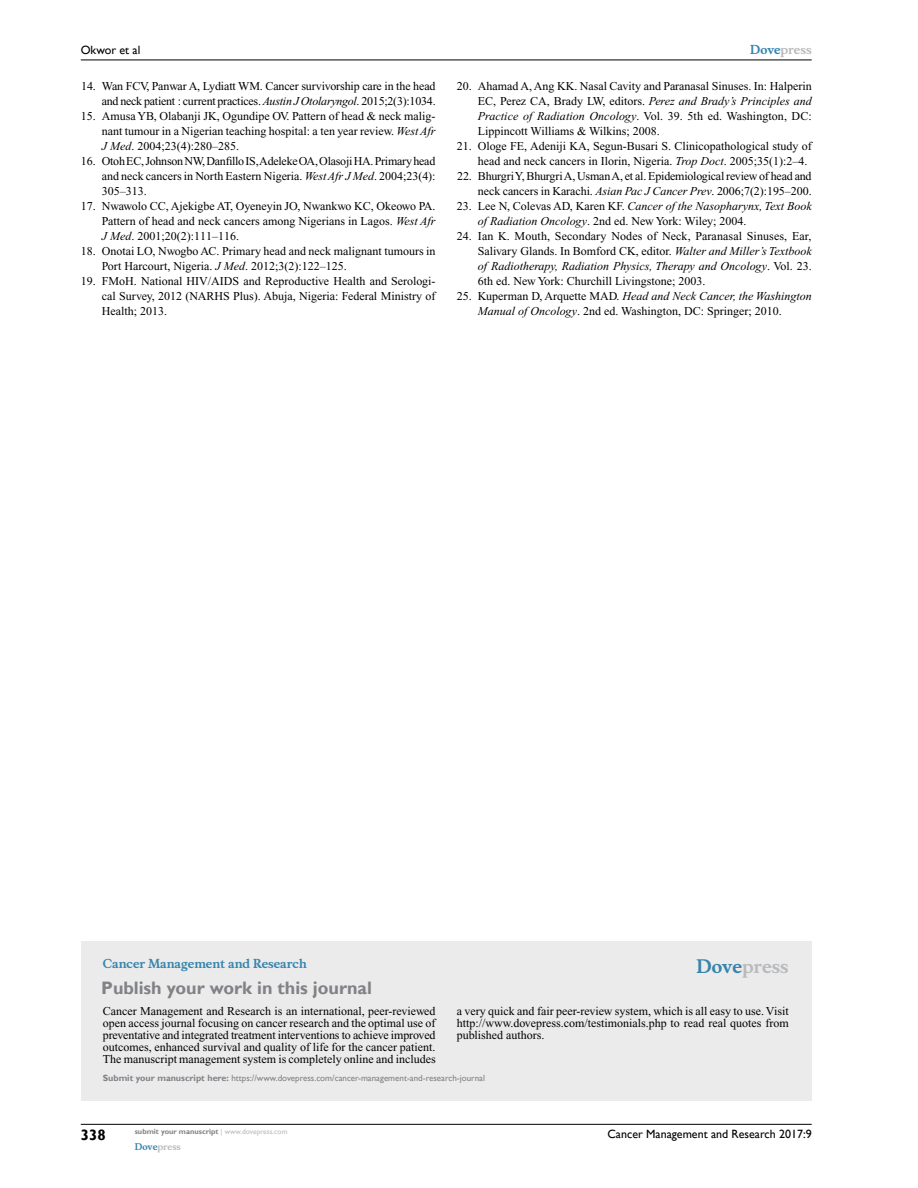
<style>
.page{position:relative;width:918px;height:1188px;background:#fff}
.page>*{position:absolute;margin:0;border:0;box-sizing:border-box;transform-origin:0 0}
.t1{font:700 18px "Gill Sans";color:#808285}
.t2{font:700 18px "Musee";color:#b8babc}
.t3{font:700 15px "Gill Sans";color:#000}
.t4{font:12px/15px "Times New Roman";color:#000;text-align:justify}
.t5{font:12px "Gill Sans";color:#000}
.t6{font:700 12px "Musee";color:#3785ad}
.t7{font:700 12px "Musee";color:#b8babc}
.t8{font:9px "Gill Sans";color:#808285}
.t9{font:700 9px "Musee";color:#b8babc}
.t10{font:700 7.5px "Gill Sans";color:#808285}
.s1{font-style:italic}
.s2{color:#3785ad}
.s3{font-weight:700}
.s4{font-weight:400;color:#b8babc}
</style>
<div class="page">
<div style="left:81px;top:941px;width:731px;height:160px;background:#ebebec"></div>
<hr style="left:81px;top:1124px;width:731px;height:1px;background:#000">
<hr style="left:81px;top:60px;width:731px;height:1px;background:#000">
<p class="t5" style="left:81px;top:43px;width:61px">Okwor et al</p>
<p class="t4" style="left:81px;top:79px;width:356px;text-align:right">14. Wan FCV, Panwar A, Lydiatt WM. Cancer survivorship care in the head and neck patient : current practices. <span class="s1">Austin J Otolaryngol</span>. 2015;2(3):1034.</p>
<p class="t4" style="left:102px;top:109px;width:335px;text-indent:-21px">15. Amusa YB, Olabanji JK, Ogundipe OV. Pattern of head &amp; neck malig&shy;nant tumour in a Nigerian teaching hospital: a ten year review. <span class="s1">West Afr J Med</span>. 2004;23(4):280–285.</p>
<p class="t4" style="left:102px;top:154px;width:335px;text-indent:-21px">16. Otoh EC, Johnson NW, Danfillo IS, Adeleke OA, Olasoji HA. Primary head and neck cancers in North Eastern Nigeria. <span class="s1">West Afr J Med</span>. 2004;23(4):<br>305–313.</p>
<p class="t4" style="left:102px;top:199px;width:335px;text-indent:-21px">17. Nwawolo CC, Ajekigbe AT, Oyeneyin JO, Nwankwo KC, Okeowo PA.<br>Pattern of head and neck cancers among Nigerians in Lagos. <span class="s1">West Afr J Med</span>. 2001;20(2):111–116.</p>
<p class="t4" style="left:102px;top:244px;width:335px;text-indent:-21px">18. Onotai LO, Nwogbo AC. Primary head and neck malignant tumours in<br>Port Harcourt, Nigeria. <span class="s1">J Med</span>. 2012;3(2):122–125.</p>
<p class="t4" style="left:102px;top:274px;width:335px;text-indent:-21px">19. FMoH. National HIV/AIDS and Reproductive Health and Serologi&shy;cal Survey, 2012 (NARHS Plus). Abuja, Nigeria: Federal Ministry of Health; 2013.</p>
<p class="t7" style="left:750px;top:43px;width:63px"><span class="s2">Dove</span>press</p>
<p class="t4" style="left:478px;top:79px;width:335px;text-indent:-21px">20. Ahamad A, Ang KK. Nasal Cavity and Paranasal Sinuses. In: Halperin EC, Perez CA, Brady LW, editors. <span class="s1">Perez and Brady’s Principles and Practice of Radiation Oncology</span>. Vol. 39. 5th ed. Washington, DC:<br>Lippincott Williams &amp; Wilkins; 2008.</p>
<p class="t4" style="left:478px;top:139px;width:335px;text-indent:-21px">21. Ologe FE, Adeniji KA, Segun-Busari S. Clinicopathological study of head and neck cancers in Ilorin, Nigeria. <span class="s1">Trop Doct</span>. 2005;35(1):2–4.</p>
<p class="t4" style="left:457px;top:169px;width:356px;text-align:right">22. Bhurgri Y, Bhurgri A, Usman A, et al. Epidemiological review of head and neck cancers in Karachi. <span class="s1">Asian Pac J Cancer Prev</span>. 2006;7(2):195–200.</p>
<p class="t4" style="left:478px;top:199px;width:335px;text-indent:-21px">23. Lee N, Colevas AD, Karen KF. <span class="s1">Cancer of the Nasopharynx, Text Book of Radiation Oncology</span>. 2nd ed. New York: Wiley; 2004.</p>
<p class="t4" style="left:478px;top:229px;width:335px;text-indent:-21px">24. Ian K. Mouth, Secondary Nodes of Neck, Paranasal Sinuses, Ear, Salivary Glands. In Bomford CK, editor. <span class="s1">Walter and Miller’s Textbook of Radiotherapy, Radiation Physics, Therapy and Oncology</span>. Vol. 23.<br>6th ed. New York: Churchill Livingstone; 2003.</p>
<p class="t4" style="left:478px;top:289px;width:335px;text-indent:-21px">25. Kuperman D, Arquette MAD. <span class="s1">Head and Neck Cancer, the Washington<br>Manual of Oncology</span>. 2nd ed. Washington, DC: Springer; 2010.</p>
<p class="t6" style="left:103px;top:956px;width:206px">Cancer Management and Research</p>
<h1 class="t1" style="left:101px;top:977px;width:272px">Publish your work in this journal</h1>
<h1 class="t2" style="left:697px;top:955px;width:94px"><span class="s2">Dove</span>press</h1>
<p class="t4" style="left:103px;top:1005px;width:334px;line-height:12px">Cancer Management and Research is an international, peer-reviewed open access journal focusing on cancer research and the optimal use of preventative and integrated treatment interventions to achieve improved outcomes, enhanced survival and quality of life for the cancer patient.<br>The manuscript management system is completely online and includes</p>
<p class="t4" style="left:457px;top:1005px;width:333px;line-height:12px">a very quick and fair peer-review system, which is all easy to use. Visit http://www.dovepress.com/testimonials.php to read real quotes from published authors.</p>
<p class="t8" style="left:103px;top:1072px;width:384px"><span class="s3">Submit your manuscript here:</span> https://www.dovepress.com/cancer-management-and-research-journal</p>
<p class="t3" style="left:81px;top:1126px;width:26px">338</p>
<p class="t10" style="left:135px;top:1127px;width:154px">submit your manuscript <span class="s4">| www.dovepress.com</span></p>
<p class="t9" style="left:135px;top:1141px;width:48px"><span class="s2">Dove</span>press</p>
<p class="t5" style="left:607px;top:1127px;width:206px">Cancer Management and Research 2017:9</p>
</div>
